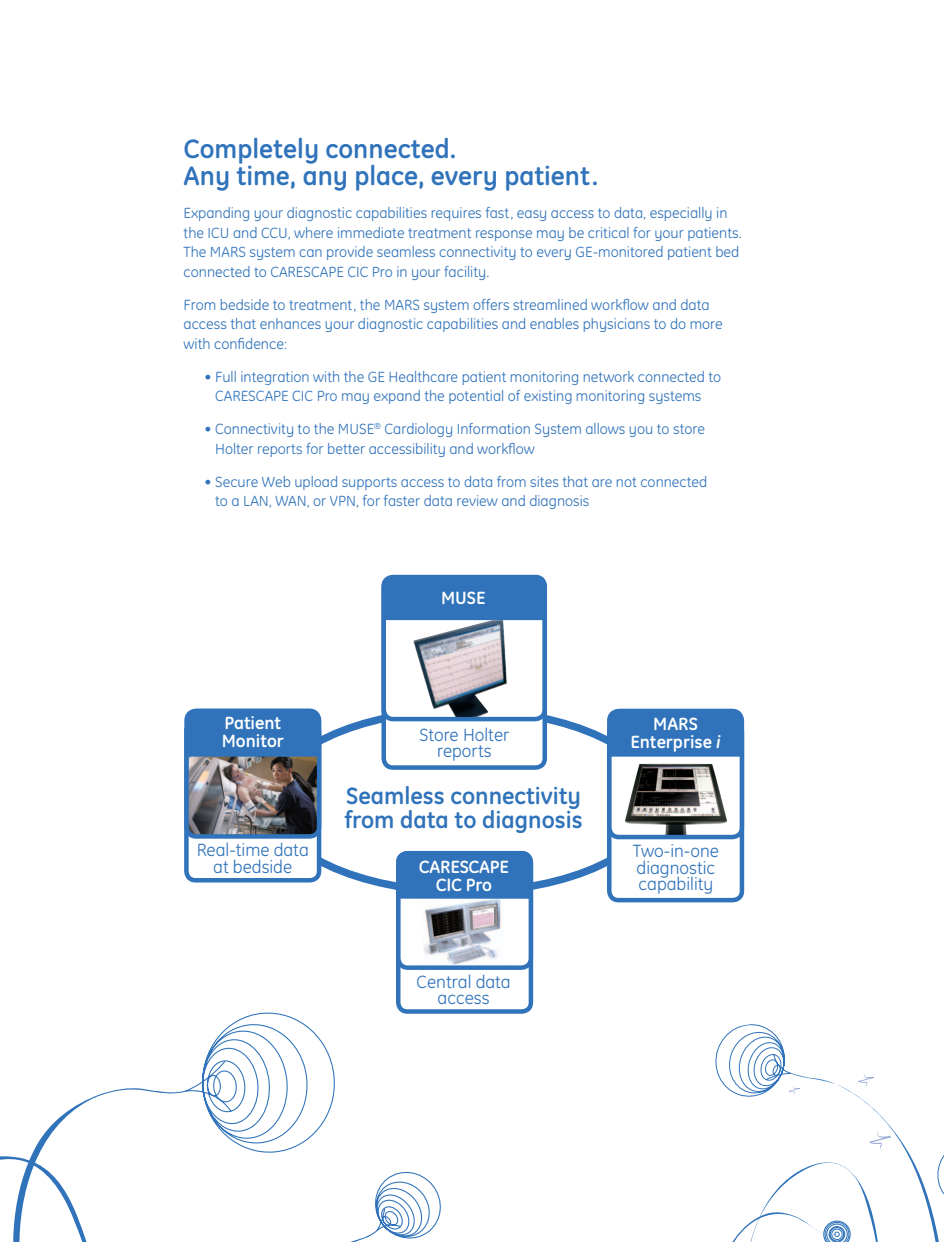
<style>
.page{position:relative;width:944px;height:1242px;background:#fff}
.page>*{position:absolute;margin:0;border:0;box-sizing:border-box;transform-origin:0 0}
.t1{font:700 27px/27px "GE Inspira";color:#3073ba}
.t2{font:700 24px/24px "GE Inspira";color:#3073ba}
.t3{font:18px/16.5px "GE Inspira";color:#3073ba;text-align:center}
.t4{font:700 18px/18px "GE Inspira";color:#fff;text-align:center}
.t5{font:15px/19.5px "GE Inspira";color:#3073ba}
.s1{font-style:italic}
</style>
<div class="page">
<svg style="left:195px;top:1011px;width:251px;height:218px"></svg>
<svg style="left:350px;top:1229px;width:82px;height:13px"></svg>
<svg style="left:0;top:1086px;width:218px;height:156px"></svg>
<svg style="left:715px;top:1024px;width:72px;height:47px"></svg>
<svg style="left:716px;top:1071px;width:228px;height:171px"></svg>
<div style="left:184px;top:719px;width:137px;height:163px;border:4px solid #3073ba;border-radius:9px"></div>
<img style="left:189px;top:756px;width:130px;height:80px">
<div style="left:184px;top:708px;width:137px;height:130px;border:4px solid #3073ba;border-radius:10px"></div>
<div style="left:607px;top:720px;width:137px;height:182px;border:4px solid #3073ba;border-radius:9px"></div>
<img style="left:625px;top:763px;width:102px;height:71px">
<div style="left:607px;top:709px;width:137px;height:130px;border:4px solid #3073ba;border-radius:10px"></div>
<div style="left:610px;top:709px;width:131px;height:47px;background:#3073ba"></div>
<div style="left:381px;top:575px;width:166px;height:195px;border:4px solid #3073ba;border-radius:9px"></div>
<div style="left:381px;top:575px;width:166px;height:146px;border:4px solid #3073ba;border-radius:10px"></div>
<div style="left:384px;top:577px;width:162px;height:43px;background:#3073ba"></div>
<img style="left:413px;top:620px;width:94px;height:97px">
<div style="left:396px;top:851px;width:137px;height:162px;border:4px solid #3073ba;border-radius:9px"></div>
<img style="left:446px;top:958px;width:50px;height:7px">
<div style="left:396px;top:851px;width:137px;height:119px;border:4px solid #3073ba;border-radius:10px"></div>
<svg style="left:399px;top:851px;width:131px;height:107px"></svg>
<div style="left:187px;top:709px;width:131px;height:47px;background:#3073ba"></div>
<h1 class="t1" style="left:184px;top:135px;width:416px">Completely connected.<br>Any time, any place, every patient.</h1>
<p class="t5" style="left:184px;top:203px;width:560px">Expanding your diagnostic capabilities requires fast, easy access to data, especially in the ICU and CCU, where immediate treatment response may be critical for your patients.<br>The MARS system can provide seamless connectivity to every GE-monitored patient bed connected to CARESCAPE CIC Pro in your facility.</p>
<p class="t5" style="left:184px;top:295px;width:541px">From bedside to treatment, the MARS system offers streamlined workflow and data access that enhances your diagnostic capabilities and enables physicians to do more with confidence:</p>
<p class="t5" style="left:215px;top:367px;width:508px;text-indent:-11px">• Full integration with the GE Healthcare patient monitoring network connected to<br>CARESCAPE CIC Pro may expand the potential of existing monitoring systems</p>
<p class="t5" style="left:215px;top:419px;width:491px;text-indent:-11px">• Connectivity to the MUSE<sup>®</sup> Cardiology Information System allows you to store<br>Holter reports for better accessibility and workflow</p>
<p class="t5" style="left:215px;top:472px;width:494px;text-indent:-11px">• Secure Web upload supports access to data from sites that are not connected to a LAN, WAN, or VPN, for faster data review and diagnosis</p>
<p class="t4" style="left:222px;top:714px;width:64px;text-align:left">Patient<br>Monitor</p>
<p class="t4" style="left:441px;top:589px;width:46px">MUSE</p>
<p class="t3" style="left:419px;top:726px;width:91px">Store Holter reports</p>
<h2 class="t2" style="left:345px;top:783px;width:240px">Seamless connectivity from data to diagnosis</h2>
<p class="t4" style="left:630px;top:714px;width:92px">MARS<br>Enterprise <span class="s1">i</span></p>
<p class="t3" style="left:197px;top:841px;width:114px">Real-time data at bedside</p>
<p class="t3" style="left:633px;top:843px;width:88px;text-align:left">Two-in-one diagnostic capability</p>
<p class="t4" style="left:419px;top:857px;width:92px">CARESCAPE<br>CIC Pro</p>
<p class="t3" style="left:417px;top:973px;width:96px">Central data access</p>
</div>
